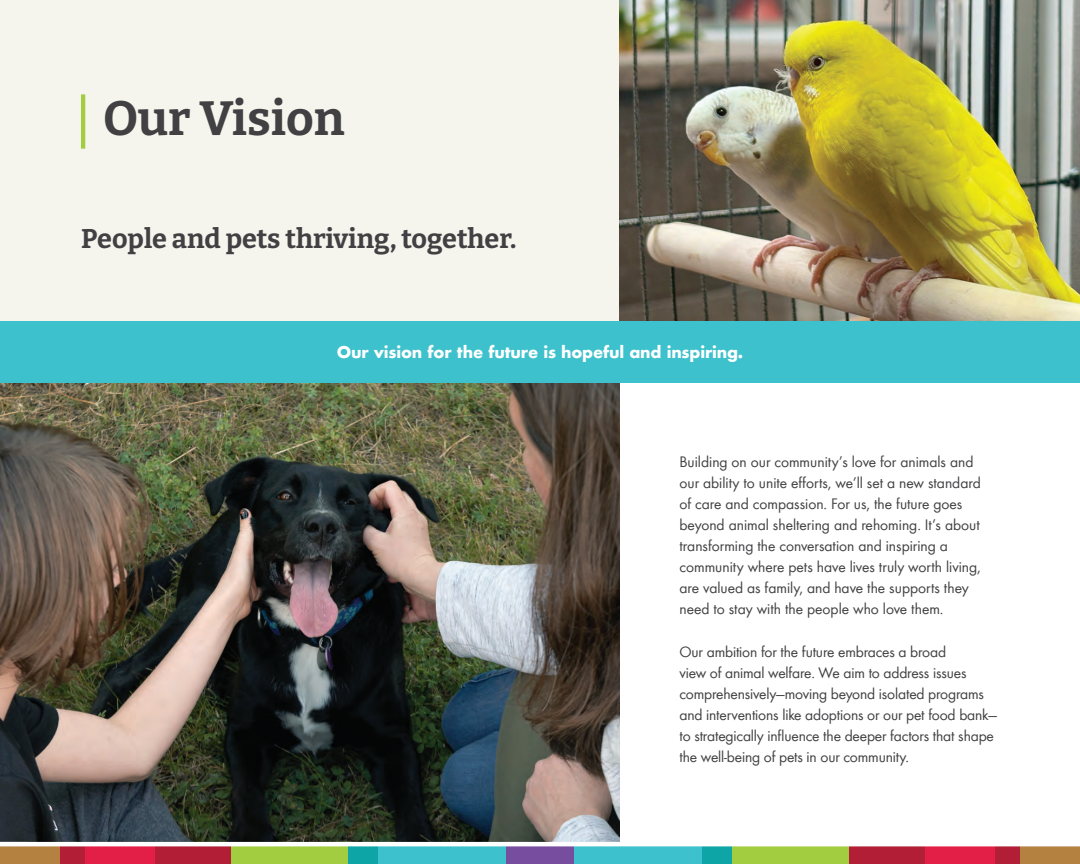
<style>
.page{position:relative;width:1080px;height:864px;background:#fff}
.page>*{position:absolute;margin:0;border:0;box-sizing:border-box;transform-origin:0 0}
.Heading_2{font:700 48px "Bitter";color:#414042}
.Intro_Large_Text{font:700 27px "Bitter";color:#414042}
.Intro_Large_Text-2{font:15.75px/21px "Futura Boo";letter-spacing:-.005em;color:#414042}
.Heading_2-2{font:700 15.75px "Futura";letter-spacing:-.01em;color:#fff}
</style>
<div class="page">
<div style="left:0;top:0;width:620px;height:351px;background:#f5f4ed"></div>
<hr style="left:81px;top:94px;width:4px;height:55px;background:#a2cd40">
<img style="left:0;top:383px;width:620px;height:459px">
<div style="left:0;top:321px;width:1080px;height:62px;background:#3dc1cc"></div>
<img style="left:620px;top:0;width:460px;height:321px">
<div style="left:60px;top:843px;width:26px;height:21px;background:#b11e36"></div>
<div style="left:85px;top:843px;width:71px;height:21px;background:#e31e47"></div>
<div style="left:4px;top:843px;width:56px;height:21px;background:#b48140"></div>
<div style="left:155px;top:843px;width:76px;height:21px;background:#b11e36"></div>
<div style="left:231px;top:843px;width:118px;height:21px;background:#a2cd40"></div>
<div style="left:349px;top:843px;width:29px;height:21px;background:#0da5a6"></div>
<div style="left:378px;top:843px;width:128px;height:21px;background:#3dc1cc"></div>
<div style="left:506px;top:843px;width:34px;height:21px;background:#764d9f"></div>
<div style="left:994px;top:843px;width:26px;height:21px;background:#b11e36"></div>
<div style="left:924px;top:843px;width:71px;height:21px;background:#e31e47"></div>
<div style="left:1020px;top:843px;width:56px;height:21px;background:#b48140"></div>
<div style="left:849px;top:843px;width:76px;height:21px;background:#b11e36"></div>
<div style="left:731px;top:843px;width:118px;height:21px;background:#a2cd40"></div>
<div style="left:702px;top:843px;width:29px;height:21px;background:#0da5a6"></div>
<div style="left:574px;top:843px;width:128px;height:21px;background:#3dc1cc"></div>
<div style="left:540px;top:843px;width:34px;height:21px;background:#764d9f"></div>
<hr style="left:0;top:842px;width:1080px;height:4px;background:#fff">
<p class="Heading_2" style="left:103px;top:79px;width:243px">Our Vision</p>
<p class="Intro_Large_Text" style="left:81px;top:216px;width:437px">People and pets thriving, together.</p>
<p class="Heading_2-2" style="left:337px;top:341px;width:408px">Our vision for the future is hopeful and inspiring.</p>
<p class="Intro_Large_Text-2" style="left:680px;top:451px;width:303px">Building on our community’s love for animals and our ability to unite efforts, we’ll set a new standard of care and compassion. For us, the future goes beyond animal sheltering and rehoming. It’s about transforming the conversation and inspiring a community where pets have lives truly worth living, are valued as family, and have the supports they need to stay with the people who love them.</p>
<p class="Intro_Large_Text-2" style="left:680px;top:640px;width:319px">Our ambition for the future embraces a broad<br>view of animal welfare. We aim to address issues comprehensively—moving beyond isolated programs and interventions like adoptions or our pet food bank— to strategically influence the deeper factors that shape the well-being of pets in our community.</p>
</div>
